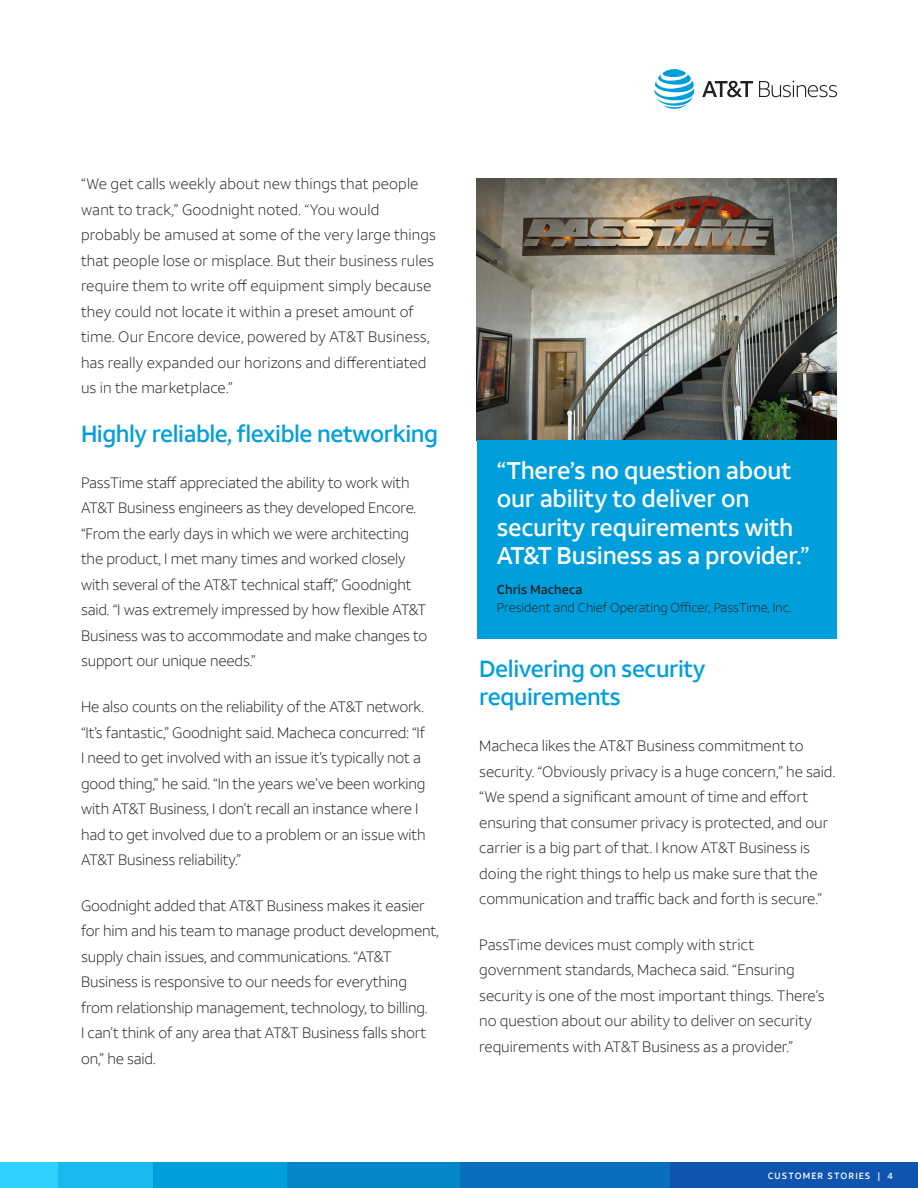
<style>
.page{position:relative;width:918px;height:1188px;background:#fff}
.page>*{position:absolute;margin:0;border:0;box-sizing:border-box;transform-origin:0 0}
.t1{font:500 24px/28.5px "ATT Aleck Sans";letter-spacing:-.01em;color:#fff}
.t2{font:500 23.25px/28.5px "ATT Aleck Sans";letter-spacing:-.02em;color:#009fdb}
.t3{font:300 15px/25.5px "ATT Aleck Sans";letter-spacing:-.01em;color:#231f20}
.t4{font:300 15px/25.5px "ATT Aleck Sans";letter-spacing:.01em;color:#231f20}
.t5{font:300 12.75px/17.2px "ATT Aleck Sans";color:#231f20}
.t6{font:500 9px "ATT Aleck Sans";letter-spacing:.12em;color:#fff}
.s1{font-weight:500}
</style>
<div class="page">
<div style="left:669px;top:1163px;width:249px;height:25px;background:#0f54af"></div>
<div style="left:459px;top:1163px;width:211px;height:25px;background:#0a6ebe"></div>
<div style="left:287px;top:1163px;width:172px;height:25px;background:#0586cb"></div>
<div style="left:153px;top:1163px;width:134px;height:25px;background:#009fdb"></div>
<div style="left:57px;top:1163px;width:96px;height:25px;background:#18b9ed"></div>
<div style="left:0;top:1162px;width:57px;height:26px;background:#30d1ff"></div>
<svg style="left:654px;top:69px;width:40px;height:40px"></svg>
<svg style="left:702px;top:81px;width:51px;height:16px"></svg>
<svg style="left:759px;top:81px;width:78px;height:16px"></svg>
<img style="left:477px;top:178px;width:360px;height:262px">
<div style="left:477px;top:440px;width:360px;height:199px;background:#009fdb"></div>
<p class="t4" style="left:81px;top:171px;width:357px">“We get calls weekly about new things that people want to track,” Goodnight noted. “You would probably be amused at some of the very large things that people lose or misplace. But their business rules require them to write off equipment simply because they could not locate it within a preset amount of time. Our Encore device, powered by AT&amp;T Business, has really expanded our horizons and differentiated us in the marketplace.”</p>
<p class="t2" style="left:81px;top:420px;width:359px">Highly reliable, flexible networking</p>
<p class="t3" style="left:81px;top:470px;width:348px">PassTime staff appreciated the ability to work with AT&amp;T Business engineers as they developed Encore. “From the early days in which we were architecting the product, I met many times and worked closely with several of the AT&amp;T technical staff,” Goodnight said. “I was extremely impressed by how flexible AT&amp;T Business was to accommodate and make changes to support our unique needs.”</p>
<p class="t3" style="left:81px;top:694px;width:346px">He also counts on the reliability of the AT&amp;T network. “It’s fantastic,” Goodnight said. Macheca concurred: “If I need to get involved with an issue it’s typically not a good thing,” he said. “In the years we’ve been working with AT&amp;T Business, I don’t recall an instance where I had to get involved due to a problem or an issue with AT&amp;T Business reliability.”</p>
<p class="t3" style="left:81px;top:893px;width:359px">Goodnight added that AT&amp;T Business makes it easier for him and his team to manage product development, supply chain issues, and communications. “AT&amp;T Business is responsive to our needs for everything from relationship management, technology, to billing.<br>I can’t think of any area that AT&amp;T Business falls short on,” he said.</p>
<p class="t1" style="left:497px;top:456px;width:314px">“There’s no question about our ability to deliver on security requirements with<br>AT&amp;T Business as a provider.”</p>
<p class="t5" style="left:497px;top:581px;width:296px"><span class="s1">Chris Macheca<br></span>President and Chief Operating Officer, PassTime, Inc.</p>
<p class="t2" style="left:479px;top:655px;width:228px">Delivering on security requirements</p>
<p class="t3" style="left:479px;top:733px;width:358px">Macheca likes the AT&amp;T Business commitment to security. “Obviously privacy is a huge concern,” he said. “We spend a significant amount of time and effort ensuring that consumer privacy is protected, and our carrier is a big part of that. I know AT&amp;T Business is doing the right things to help us make sure that the communication and traffic back and forth is secure.”</p>
<p class="t3" style="left:479px;top:932px;width:347px">PassTime devices must comply with strict government standards, Macheca said. “Ensuring security is one of the most important things. There’s no question about our ability to deliver on security requirements with AT&amp;T Business as a provider.”</p>
<p class="t6" style="left:768px;top:1170px;width:127px">CUSTOMER STORIES | 4</p>
</div>
